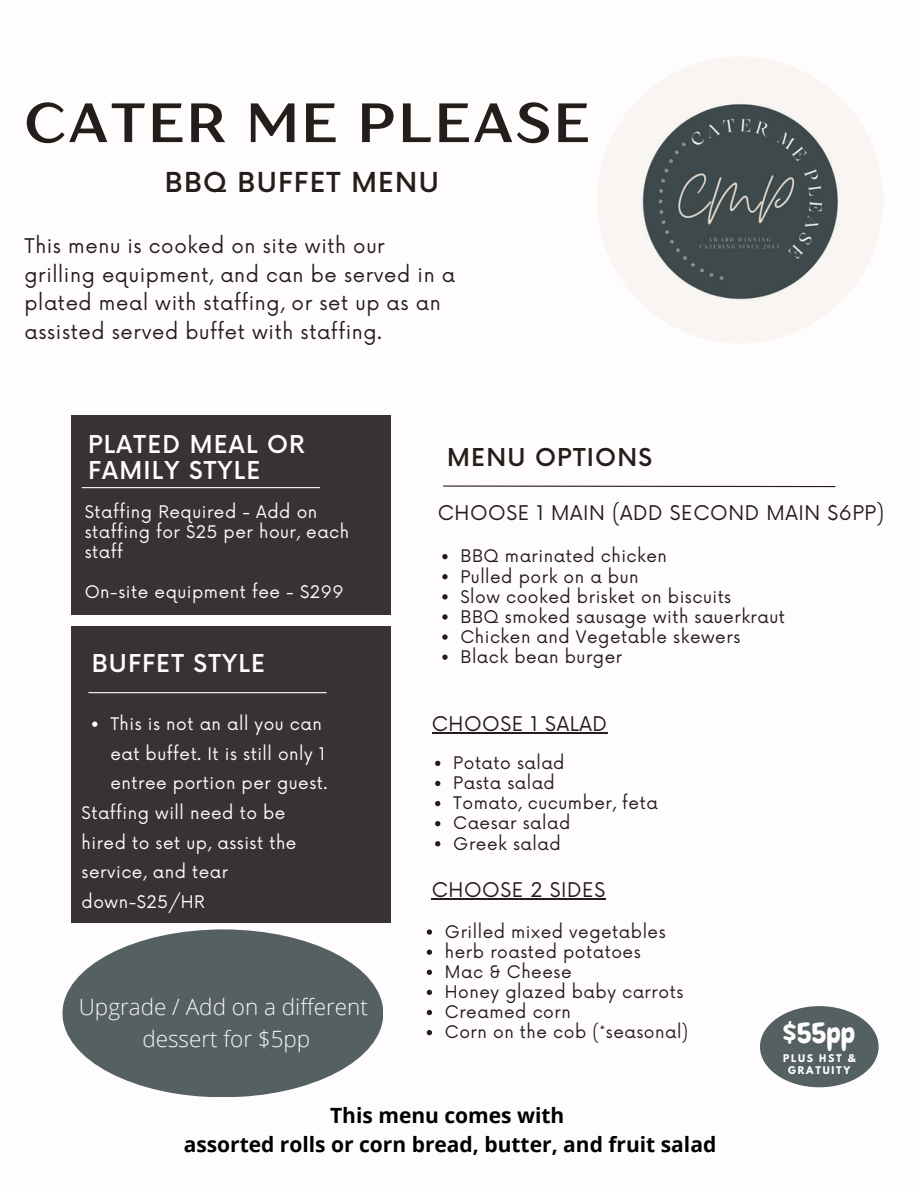
<style>
.page{position:relative;width:918px;height:1188px;background:#fff}
.page>*{position:absolute;margin:0;border:0;box-sizing:border-box;transform-origin:0 0}
.t1{font:700 55.2px "TT Drugs";letter-spacing:.06em;color:#241d19}
.t2{font:28.95px "Chewy";color:#fefcfd}
.t3{font:500 26.85px "Now";letter-spacing:.05em;color:#241d19}
.t4{font:500 24px/26.4px "Now";letter-spacing:.05em;color:#fefcfd}
.t5{font:500 24px "Now";letter-spacing:.05em;color:#241d19}
.t6{font:300 22.5px/31.5px "Open Sans";color:#f9f5f2;text-align:center}
.t7{font:700 21px/29.2px "Open Sans";color:#000;text-align:center}
.t8{font:19.8px/28.5px "Now";letter-spacing:.03em;color:#241d19}
.t9{font:16.95px/20.1px "Now";letter-spacing:.03em;color:#241d19}
.t10{font:16.95px/20.1px "Now";letter-spacing:.03em;color:#fefcfd}
.t11{font:700 9.45px/11.7px "League Spartan";letter-spacing:.18em;color:#fefcfd;text-align:center}
</style>
<div class="page">
<div style="left:71px;top:415px;width:319px;height:199px;background:#373332"></div>
<div style="left:71px;top:626px;width:320px;height:297px;background:#373332"></div>
<svg style="left:443px;top:485px;width:393px;height:3px"></svg>
<hr style="left:82px;top:487px;width:238px;height:1px;background:#fefcfd">
<hr style="left:89px;top:692px;width:237px;height:1px;background:#fefcfd">
<img style="left:597px;top:57px;width:286px;height:286px;border-radius:50%">
<svg style="left:427px;top:929px;width:5px;height:6px"></svg>
<svg style="left:427px;top:950px;width:5px;height:5px"></svg>
<svg style="left:427px;top:970px;width:5px;height:5px"></svg>
<svg style="left:427px;top:990px;width:5px;height:5px"></svg>
<svg style="left:427px;top:1010px;width:5px;height:5px"></svg>
<svg style="left:427px;top:1030px;width:5px;height:5px"></svg>
<div style="left:760px;top:1006px;width:119px;height:81px;background:#546062;border-radius:50%"></div>
<div style="left:62px;top:929px;width:321px;height:168px;background:#546062;border-radius:50%"></div>
<svg style="left:92px;top:722px;width:5px;height:5px"></svg>
<hr style="left:432px;top:732px;width:176px;height:1px;background:#241d19">
<svg style="left:442px;top:554px;width:6px;height:5px"></svg>
<svg style="left:442px;top:574px;width:6px;height:5px"></svg>
<svg style="left:442px;top:594px;width:6px;height:6px"></svg>
<svg style="left:442px;top:614px;width:6px;height:6px"></svg>
<svg style="left:442px;top:634px;width:6px;height:6px"></svg>
<svg style="left:442px;top:655px;width:6px;height:5px"></svg>
<svg style="left:435px;top:761px;width:5px;height:5px"></svg>
<svg style="left:435px;top:781px;width:5px;height:5px"></svg>
<svg style="left:435px;top:801px;width:5px;height:5px"></svg>
<svg style="left:435px;top:821px;width:5px;height:5px"></svg>
<svg style="left:435px;top:841px;width:5px;height:5px"></svg>
<hr style="left:432px;top:898px;width:174px;height:1px;background:#241d19">
<h1 class="t1" style="left:25px;top:89px;width:566px">CATER ME PLEASE</h1>
<h3 class="t3" style="left:165px;top:168px;width:275px">BBQ BUFFET MENU</h3>
<p class="t8" style="left:25px;top:233px;width:432px">This menu is cooked on site with our grilling equipment, and can be served in a plated meal with staffing, or set up as an assisted served buffet with staffing.</p>
<h3 class="t4" style="left:88px;top:433px;width:218px">PLATED MEAL OR<br>FAMILY STYLE</h3>
<p class="t10" style="left:85px;top:503px;width:266px">Staffing Required - Add on staffing for $25 per hour, each staff</p>
<p class="t10" style="left:85px;top:583px;width:260px">On-site equipment fee - $299</p>
<h3 class="t4" style="left:92px;top:652px;width:175px">BUFFET STYLE</h3>
<p class="t10" style="left:110px;top:715px;width:213px">This is not an all you can</p>
<p class="t10" style="left:110px;top:744px;width:217px">eat buffet. It is still only 1</p>
<p class="t10" style="left:110px;top:774px;width:219px">entree portion per guest.</p>
<p class="t10" style="left:82px;top:804px;width:206px">Staffing will need to be</p>
<p class="t10" style="left:82px;top:833px;width:216px">hired to set up, assist the</p>
<p class="t10" style="left:82px;top:863px;width:148px">service, and tear</p>
<p class="t10" style="left:82px;top:893px;width:125px">down-$25/HR</p>
<h3 class="t6" style="left:79px;top:991px;width:291px">Upgrade / Add on a different dessert for $5pp</h3>
<h3 class="t5" style="left:447px;top:444px;width:206px">MENU OPTIONS</h3>
<p class="t8" style="left:438px;top:500px;width:448px">CHOOSE 1 MAIN (ADD SECOND MAIN $6PP)</p>
<p class="t9" style="left:460px;top:547px;width:326px">BBQ marinated chicken<br>Pulled pork on a bun<br>Slow cooked brisket on biscuits<br>BBQ smoked sausage with sauerkraut<br>Chicken and Vegetable skewers<br>Black bean burger</p>
<p class="t8" style="left:432px;top:711px;width:177px">CHOOSE 1 SALAD</p>
<p class="t9" style="left:453px;top:754px;width:206px">Potato salad<br>Pasta salad<br>Tomato, cucumber, feta<br>Caesar salad<br>Greek salad</p>
<p class="t8" style="left:432px;top:877px;width:175px">CHOOSE 2 SIDES</p>
<p class="t9" style="left:445px;top:923px;width:245px">Grilled mixed vegetables herb roasted potatoes<br>Mac &amp; Cheese<br>Honey glazed baby carrots<br>Creamed corn<br>Corn on the cob (*seasonal)</p>
<h2 class="t2" style="left:783px;top:1014px;width:74px">$55pp</h2>
<p class="t11" style="left:783px;top:1054px;width:74px">PLUS HST &amp;<br>GRATUITY</p>
<p class="t7" style="left:184px;top:1100px;width:534px">This menu comes with<br>assorted rolls or corn bread, butter, and fruit salad</p>
</div>
